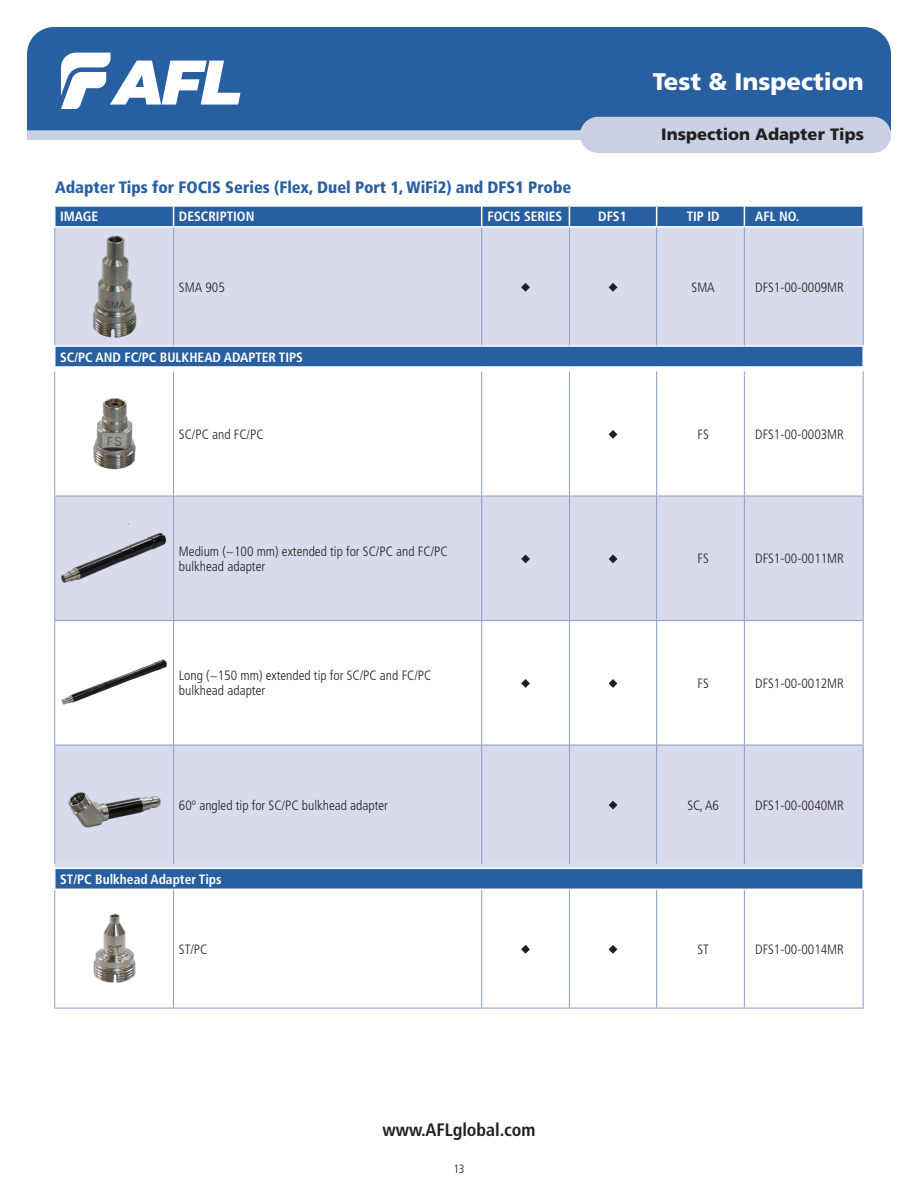
<style>
.page{position:relative;width:918px;height:1188px;background:#fff}
.page>*{position:absolute;margin:0;border:0;box-sizing:border-box;transform-origin:0 0}
.t1{font:900 24px "Frutiger LT Std";color:#fff}
.t2{font:700 condensed 18px "Frutiger LT Std";letter-spacing:-.005em;color:#231f20}
.C_Sub-Title_No_TOC{font:900 condensed 16.5px "Frutiger LT Std";color:#285fa1}
.t3{font:900 16.5px "Frutiger LT Std";color:#231f20}
.C_Table_Body{font:300 condensed 13.5px/15px "Frutiger LT Std";color:#231f20}
.C_Table_Header{font:700 condensed 13.5px "Frutiger LT Std";color:#fff}
.C_Table_Header_Norma{font:700 condensed 13.5px "Frutiger LT Std";color:#fff}
.t4{font:300 condensed 12px "Frutiger LT Std";color:#231f20}
</style>
<div class="page">
<div style="left:56px;top:207px;width:806px;height:682px;background:#285fa1"></div>
<svg style="left:55px;top:228px;width:808px;height:636px;fill:#d8dbeb"></svg>
<svg style="left:55px;top:864px;width:808px;height:4px;background:#dbdeec"></svg>
<hr style="left:54px;top:228px;width:1px;height:117px;background:#8d9cc8">
<hr style="left:173px;top:228px;width:1px;height:117px;background:#8d9cc8">
<hr style="left:481px;top:228px;width:1px;height:117px;background:#8d9cc8">
<hr style="left:569px;top:228px;width:1px;height:117px;background:#8d9cc8">
<hr style="left:656px;top:228px;width:1px;height:117px;background:#8d9cc8">
<hr style="left:744px;top:228px;width:1px;height:117px;background:#8d9cc8">
<hr style="left:863px;top:228px;width:1px;height:117px;background:#8d9cc8">
<hr style="left:54px;top:371px;width:1px;height:125px;background:#8d9cc8">
<hr style="left:173px;top:371px;width:1px;height:125px;background:#8d9cc8">
<hr style="left:481px;top:371px;width:1px;height:125px;background:#8d9cc8">
<hr style="left:569px;top:371px;width:1px;height:125px;background:#8d9cc8">
<hr style="left:656px;top:371px;width:1px;height:125px;background:#8d9cc8">
<hr style="left:744px;top:371px;width:1px;height:125px;background:#8d9cc8">
<hr style="left:863px;top:371px;width:1px;height:125px;background:#8d9cc8">
<hr style="left:54px;top:496px;width:120px;height:1px;background:#8d9cc8">
<hr style="left:54px;top:496px;width:1px;height:124px;background:#8d9cc8">
<hr style="left:174px;top:496px;width:308px;height:1px;background:#8d9cc8">
<hr style="left:173px;top:496px;width:1px;height:124px;background:#8d9cc8">
<hr style="left:481px;top:496px;width:1px;height:124px;background:#8d9cc8">
<hr style="left:569px;top:496px;width:1px;height:124px;background:#8d9cc8">
<hr style="left:657px;top:496px;width:87px;height:1px;background:#8d9cc8">
<hr style="left:656px;top:496px;width:1px;height:124px;background:#8d9cc8">
<hr style="left:744px;top:496px;width:120px;height:1px;background:#8d9cc8">
<hr style="left:744px;top:496px;width:1px;height:124px;background:#8d9cc8">
<hr style="left:863px;top:496px;width:1px;height:124px;background:#8d9cc8">
<hr style="left:54px;top:620px;width:120px;height:1px;background:#8d9cc8">
<hr style="left:54px;top:621px;width:1px;height:124px;background:#8d9cc8">
<hr style="left:174px;top:620px;width:308px;height:1px;background:#8d9cc8">
<hr style="left:173px;top:621px;width:1px;height:124px;background:#8d9cc8">
<hr style="left:481px;top:621px;width:1px;height:124px;background:#8d9cc8">
<hr style="left:569px;top:621px;width:1px;height:124px;background:#8d9cc8">
<hr style="left:657px;top:620px;width:87px;height:1px;background:#8d9cc8">
<hr style="left:656px;top:621px;width:1px;height:124px;background:#8d9cc8">
<hr style="left:744px;top:620px;width:120px;height:1px;background:#8d9cc8">
<hr style="left:744px;top:621px;width:1px;height:124px;background:#8d9cc8">
<hr style="left:863px;top:621px;width:1px;height:124px;background:#8d9cc8">
<hr style="left:54px;top:745px;width:1px;height:119px;background:#8d9cc8">
<hr style="left:173px;top:745px;width:1px;height:119px;background:#8d9cc8">
<hr style="left:481px;top:745px;width:1px;height:119px;background:#8d9cc8">
<hr style="left:569px;top:745px;width:1px;height:119px;background:#8d9cc8">
<hr style="left:656px;top:745px;width:1px;height:119px;background:#8d9cc8">
<hr style="left:744px;top:745px;width:1px;height:119px;background:#8d9cc8">
<hr style="left:863px;top:745px;width:1px;height:119px;background:#8d9cc8">
<hr style="left:54px;top:890px;width:1px;height:118px;background:#8d9cc8">
<hr style="left:173px;top:890px;width:1px;height:118px;background:#8d9cc8">
<hr style="left:481px;top:890px;width:1px;height:118px;background:#8d9cc8">
<hr style="left:569px;top:890px;width:1px;height:118px;background:#8d9cc8">
<hr style="left:656px;top:890px;width:1px;height:118px;background:#8d9cc8">
<hr style="left:744px;top:890px;width:1px;height:118px;background:#8d9cc8">
<hr style="left:863px;top:890px;width:1px;height:118px;background:#8d9cc8">
<svg style="left:55px;top:207px;width:1px;height:19px"></svg>
<svg style="left:862px;top:207px;width:1px;height:19px"></svg>
<svg style="left:173px;top:207px;width:1px;height:19px"></svg>
<svg style="left:481px;top:207px;width:1px;height:19px"></svg>
<svg style="left:569px;top:207px;width:1px;height:19px"></svg>
<svg style="left:656px;top:207px;width:1px;height:19px"></svg>
<hr style="left:482px;top:496px;width:87px;height:1px;background:#8d9cc8">
<hr style="left:569px;top:496px;width:88px;height:1px;background:#8d9cc8">
<hr style="left:482px;top:620px;width:87px;height:1px;background:#8d9cc8">
<hr style="left:569px;top:620px;width:88px;height:1px;background:#8d9cc8">
<svg style="left:744px;top:207px;width:1px;height:19px"></svg>
<hr style="left:54px;top:226px;width:120px;height:2px;background:#fff">
<hr style="left:174px;top:226px;width:308px;height:2px;background:#fff">
<hr style="left:482px;top:226px;width:87px;height:2px;background:#fff">
<hr style="left:569px;top:226px;width:88px;height:2px;background:#fff">
<hr style="left:657px;top:226px;width:87px;height:2px;background:#fff">
<hr style="left:744px;top:226px;width:120px;height:2px;background:#fff">
<hr style="left:54px;top:345px;width:120px;height:2px;background:#fff">
<hr style="left:174px;top:345px;width:308px;height:2px;background:#fff">
<hr style="left:482px;top:345px;width:87px;height:2px;background:#fff">
<hr style="left:569px;top:345px;width:88px;height:2px;background:#fff">
<hr style="left:657px;top:345px;width:87px;height:2px;background:#fff">
<hr style="left:744px;top:345px;width:120px;height:2px;background:#fff">
<hr style="left:54px;top:868px;width:120px;height:1px;background:#fff">
<hr style="left:174px;top:868px;width:308px;height:1px;background:#fff">
<hr style="left:482px;top:868px;width:87px;height:1px;background:#fff">
<hr style="left:569px;top:868px;width:88px;height:1px;background:#fff">
<hr style="left:657px;top:868px;width:87px;height:1px;background:#fff">
<hr style="left:744px;top:868px;width:120px;height:1px;background:#fff">
<hr style="left:54px;top:1008px;width:120px;height:1px;background:#8d9cc8">
<hr style="left:174px;top:1008px;width:308px;height:1px;background:#8d9cc8">
<hr style="left:482px;top:1008px;width:87px;height:1px;background:#8d9cc8">
<hr style="left:569px;top:1008px;width:88px;height:1px;background:#8d9cc8">
<hr style="left:657px;top:1008px;width:87px;height:1px;background:#8d9cc8">
<hr style="left:744px;top:1008px;width:120px;height:1px;background:#8d9cc8">
<hr style="left:54px;top:745px;width:120px;height:1px;background:#8d9cc8">
<hr style="left:174px;top:745px;width:308px;height:1px;background:#8d9cc8">
<hr style="left:482px;top:745px;width:87px;height:1px;background:#8d9cc8">
<hr style="left:569px;top:745px;width:88px;height:1px;background:#8d9cc8">
<hr style="left:657px;top:745px;width:87px;height:1px;background:#8d9cc8">
<hr style="left:744px;top:745px;width:120px;height:1px;background:#8d9cc8">
<svg style="left:55px;top:347px;width:808px;height:24px"></svg>
<img style="left:60px;top:233px;width:108px;height:108px">
<svg style="left:521px;top:283px;width:9px;height:9px"></svg>
<svg style="left:609px;top:283px;width:8px;height:9px"></svg>
<img style="left:60px;top:380px;width:108px;height:108px">
<svg style="left:609px;top:430px;width:8px;height:9px"></svg>
<img style="left:60px;top:504px;width:108px;height:108px">
<svg style="left:521px;top:554px;width:9px;height:9px"></svg>
<svg style="left:609px;top:554px;width:8px;height:9px"></svg>
<img style="left:60px;top:629px;width:108px;height:108px">
<svg style="left:521px;top:679px;width:9px;height:9px"></svg>
<svg style="left:609px;top:679px;width:8px;height:9px"></svg>
<img style="left:60px;top:750px;width:108px;height:108px">
<svg style="left:609px;top:801px;width:8px;height:9px"></svg>
<img style="left:93px;top:913px;width:43px;height:70px">
<svg style="left:521px;top:945px;width:9px;height:9px"></svg>
<svg style="left:609px;top:945px;width:8px;height:9px"></svg>
<div style="left:27px;top:121px;width:864px;height:19px;background:#cbd0e5"></div>
<div style="left:27px;top:27px;width:864px;height:103px;background:#285fa1"></div>
<svg style="left:61px;top:53px;width:179px;height:56px"></svg>
<div style="left:580px;top:117px;width:311px;height:36px;background:#cbd0e5;border-radius:18px"></div>
<p class="C_Sub-Title_No_TOC" style="left:55px;top:177px;width:518px">Adapter Tips for FOCIS Series (Flex, Duel Port 1, WiFi2) and DFS1 Probe</p>
<h1 class="t1" style="left:653px;top:67px;width:213px">Test &amp; Inspection</h1>
<p class="t3" style="left:661px;top:124px;width:204px">Inspection Adapter Tips</p>
<p class="C_Table_Header" style="left:60px;top:209px;width:40px">IMAGE</p>
<p class="C_Table_Header" style="left:179px;top:209px;width:77px">DESCRIPTION</p>
<p class="C_Table_Header" style="left:488px;top:209px;width:76px">FOCIS SERIES</p>
<p class="C_Table_Header" style="left:598px;top:209px;width:30px">DFS1</p>
<p class="C_Table_Header" style="left:687px;top:209px;width:35px">TIP ID</p>
<p class="C_Table_Header" style="left:755px;top:209px;width:45px">AFL NO.</p>
<p class="C_Table_Body" style="left:179px;top:280px;width:47px">SMA 905</p>
<p class="C_Table_Body" style="left:692px;top:280px;width:25px">SMA</p>
<p class="C_Table_Body" style="left:755px;top:280px;width:90px">DFS1-00-0009MR</p>
<p class="C_Table_Header" style="left:60px;top:349px;width:244px">SC/PC AND FC/PC BULKHEAD ADAPTER TIPS</p>
<p class="C_Table_Body" style="left:179px;top:427px;width:86px">SC/PC and FC/PC</p>
<p class="C_Table_Body" style="left:698px;top:427px;width:13px">FS</p>
<p class="C_Table_Body" style="left:755px;top:427px;width:90px">DFS1-00-0003MR</p>
<p class="C_Table_Body" style="left:179px;top:544px;width:270px">Medium (~100 mm) extended tip for SC/PC and FC/PC bulkhead adapter</p>
<p class="C_Table_Body" style="left:698px;top:551px;width:13px">FS</p>
<p class="C_Table_Body" style="left:755px;top:551px;width:90px">DFS1-00-0011MR</p>
<p class="C_Table_Body" style="left:179px;top:668px;width:254px">Long (~150 mm) extended tip for SC/PC and FC/PC bulkhead adapter</p>
<p class="C_Table_Body" style="left:698px;top:676px;width:13px">FS</p>
<p class="C_Table_Body" style="left:755px;top:676px;width:90px">DFS1-00-0012MR</p>
<p class="C_Table_Body" style="left:179px;top:798px;width:211px">60º angled tip for SC/PC bulkhead adapter</p>
<p class="C_Table_Body" style="left:687px;top:798px;width:33px">SC, A6</p>
<p class="C_Table_Body" style="left:755px;top:798px;width:90px">DFS1-00-0040MR</p>
<p class="C_Table_Header_Norma" style="left:60px;top:871px;width:163px">ST/PC Bulkhead Adapter Tips</p>
<p class="C_Table_Body" style="left:179px;top:942px;width:30px">ST/PC</p>
<p class="C_Table_Body" style="left:697px;top:942px;width:13px">ST</p>
<p class="C_Table_Body" style="left:755px;top:942px;width:90px">DFS1-00-0014MR</p>
<h2 class="t2" style="left:383px;top:1119px;width:154px">www.AFLglobal.com</h2>
<p class="t4" style="left:453px;top:1162px;width:13px">13</p>
</div>
